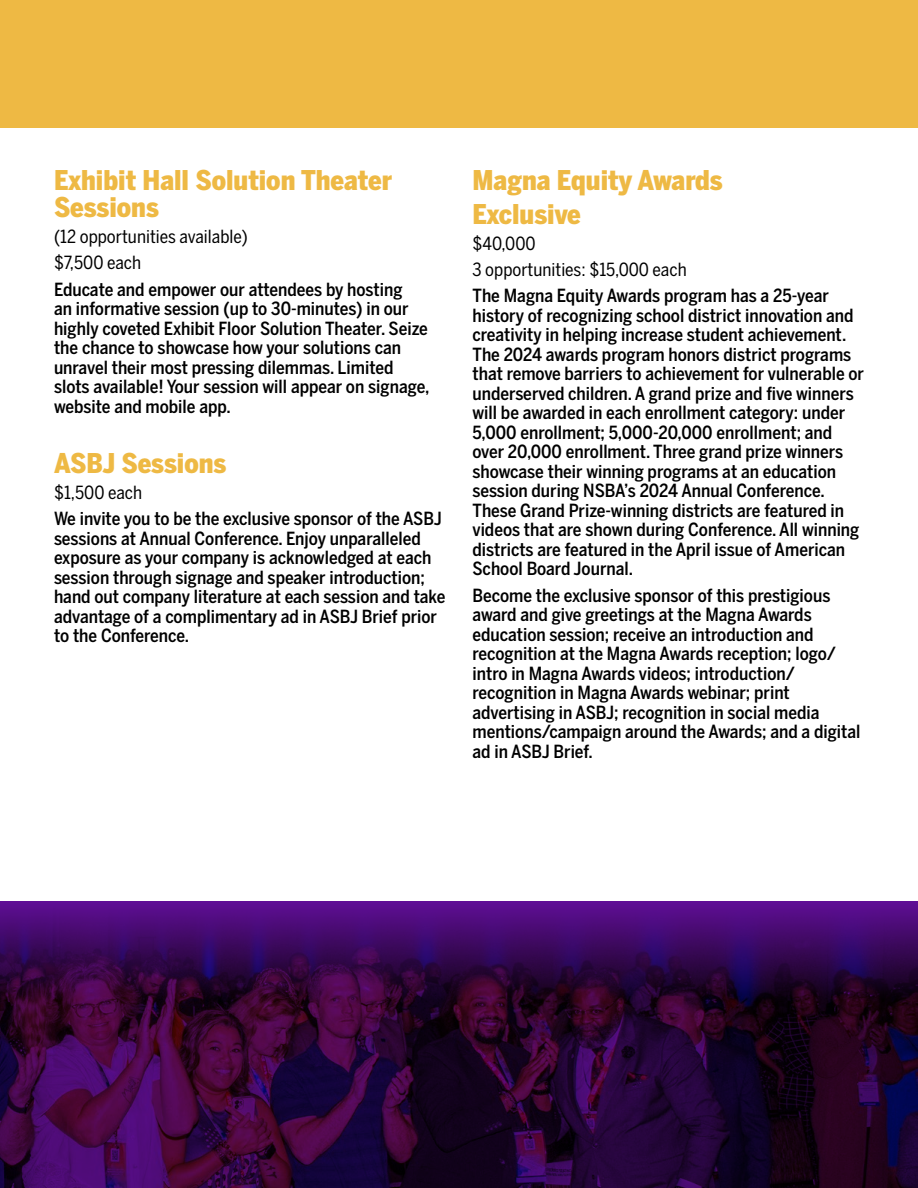
<style>
.page{position:relative;width:918px;height:1188px;background:#fff}
.page>*{position:absolute;margin:0;border:0;box-sizing:border-box;transform-origin:0 0}
.t1{font:900 27px/27px "Benton Sans Condensed";color:#eeb944}
.t2{font:500 18px/19.5px "Benton Sans Condensed";color:#000}
.t3{font:18px/26.2px "Benton Sans Condensed";color:#000}
</style>
<div class="page">
<div style="left:0;top:0;width:918px;height:128px;background:#eeb944"></div>
<img style="left:0;top:902px;width:918px;height:286px">
<h1 class="t1" style="left:54px;top:167px;width:340px">Exhibit Hall Solution Theater<br>Sessions</h1>
<p class="t3" style="left:54px;top:224px;width:195px">(12 opportunities available) $7,500 each</p>
<p class="t2" style="left:54px;top:279px;width:377px">Educate and empower our attendees by hosting<br>an informative session (up to 30-minutes) in our highly coveted Exhibit Floor Solution Theater. Seize the chance to showcase how your solutions can unravel their most pressing dilemmas. Limited slots available! Your session will appear on signage, website and mobile app.</p>
<h1 class="t1" style="left:54px;top:450px;width:174px">ASBJ Sessions</h1>
<p class="t3" style="left:54px;top:479px;width:90px">$1,500 each</p>
<p class="t2" style="left:54px;top:509px;width:393px">We invite you to be the exclusive sponsor of the ASBJ sessions at Annual Conference. Enjoy unparalleled exposure as your company is acknowledged at each session through signage and speaker introduction; hand out company literature at each session and take advantage of a complimentary ad in ASBJ Brief prior to the Conference.</p>
<h1 class="t1" style="left:472px;top:164px;width:252px;line-height:33.8px">Magna Equity Awards<br>Exclusive</h1>
<p class="t3" style="left:472px;top:230px;width:216px">$40,000<br>3 opportunities: $15,000 each</p>
<p class="t2" style="left:472px;top:286px;width:393px">The Magna Equity Awards program has a 25-year history of recognizing school district innovation and creativity in helping increase student achievement.<br>The 2024 awards program honors district programs that remove barriers to achievement for vulnerable or underserved children. A grand prize and five winners will be awarded in each enrollment category: under 5,000 enrollment; 5,000-20,000 enrollment; and over 20,000 enrollment. Three grand prize winners showcase their winning programs at an education session during NSBA’s 2024 Annual Conference.<br>These Grand Prize-winning districts are featured in videos that are shown during Conference. All winning districts are featured in the April issue of American School Board Journal.</p>
<p class="t2" style="left:472px;top:585px;width:389px">Become the exclusive sponsor of this prestigious award and give greetings at the Magna Awards education session; receive an introduction and recognition at the Magna Awards reception; logo/ intro in Magna Awards videos; introduction/ recognition in Magna Awards webinar; print advertising in ASBJ; recognition in social media mentions/campaign around the Awards; and a digital ad in ASBJ Brief.</p>
</div>
